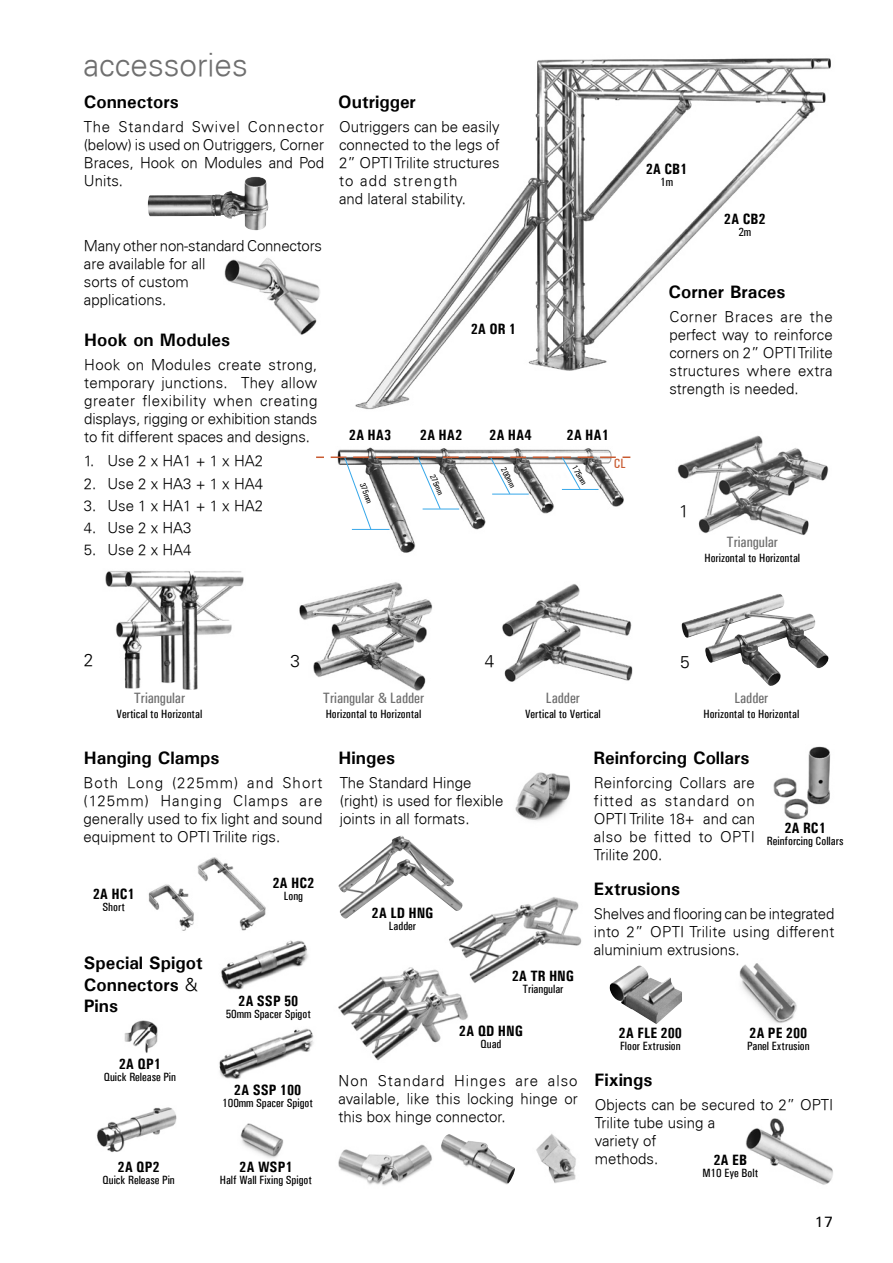
<style>
.page{position:relative;width:893px;height:1263px;background:#fff}
.page>*{position:absolute;margin:0;border:0;box-sizing:border-box;transform-origin:0 0}
.t1{font:300 31.5px "Univers";color:#6f6f6f}
.t2{font:700 18px/21.6px "Univers";color:#000}
.t3{font:300 17.25px "Univers";color:#000}
.t4{font:300 15px/18px "Univers";color:#000;text-align:justify}
.t5{font:700 condensed 15px "Univers";color:#000}
.t6{font:500 condensed 15px "Univers";color:#6f6f6f}
.t7{font:500 15px "Univers";color:#000}
.t8{font:500 condensed 13.5px "Univers";color:#c95b31}
.t9{font:500 condensed 12px "Univers";color:#000}
.t10{font:500 condensed 8.25px "Univers";color:#000}
.s1{font-weight:300}
</style>
<div class="page">
<img style="left:449px;top:897px;width:133px;height:86px">
<img style="left:338px;top:965px;width:131px;height:95px">
<img style="left:224px;top:258px;width:96px;height:77px">
<img style="left:355px;top:58px;width:476px;height:352px">
<img style="left:105px;top:571px;width:139px;height:119px">
<img style="left:515px;top:772px;width:55px;height:49px">
<img style="left:739px;top:963px;width:58px;height:61px">
<img style="left:148px;top:177px;width:120px;height:53px">
<img style="left:299px;top:582px;width:134px;height:109px">
<img style="left:677px;top:435px;width:152px;height:100px">
<img style="left:502px;top:584px;width:131px;height:98px">
<img style="left:337px;top:447px;width:275px;height:106px">
<img style="left:148px;top:857px;width:118px;height:74px">
<img style="left:681px;top:594px;width:147px;height:92px">
<svg style="left:316px;top:456px;width:314px;height:74px"></svg>
<img style="left:746px;top:1118px;width:87px;height:67px">
<img style="left:219px;top:1028px;width:95px;height:51px">
<img style="left:221px;top:940px;width:87px;height:50px">
<img style="left:773px;top:746px;width:58px;height:74px">
<img style="left:96px;top:1107px;width:81px;height:45px">
<img style="left:124px;top:1020px;width:34px;height:33px">
<img style="left:441px;top:1134px;width:74px;height:51px">
<img style="left:338px;top:1144px;width:94px;height:42px">
<img style="left:609px;top:965px;width:73px;height:59px">
<img style="left:240px;top:1123px;width:44px;height:35px">
<img style="left:536px;top:1134px;width:40px;height:49px">
<img style="left:338px;top:835px;width:125px;height:84px">
<h1 class="t1" style="left:83px;top:46px;width:166px">accessories</h1>
<p class="t2" style="left:84px;top:90px;width:96px">Connectors</p>
<p class="t2" style="left:338px;top:90px;width:79px">Outrigger</p>
<p class="t4" style="left:84px;top:117px;width:242px">The Standard Swivel Connector (below) is used on Outriggers, Corner Braces, Hook on Modules and Pod Units.</p>
<p class="t4" style="left:84px;top:236px;width:240px;text-align:left">Many other non-standard Connectors are available for all<br>sorts of custom<br>applications.</p>
<p class="t2" style="left:84px;top:328px;width:147px">Hook on Modules</p>
<p class="t4" style="left:84px;top:356px;width:235px">Hook on Modules create strong, temporary junctions. They allow greater flexibility when creating displays, rigging or exhibition stands to fit different spaces and designs.</p>
<p class="t4" style="left:84px;top:452px;width:181px">1. Use 2 x HA1 + 1 x HA2</p>
<p class="t4" style="left:84px;top:474px;width:181px">2. Use 2 x HA3 + 1 x HA4</p>
<p class="t4" style="left:84px;top:496px;width:181px">3. Use 1 x HA1 + 1 x HA2</p>
<p class="t4" style="left:84px;top:519px;width:109px">4. Use 2 x HA3</p>
<p class="t4" style="left:84px;top:541px;width:109px">5. Use 2 x HA4</p>
<p class="t4" style="left:339px;top:117px;width:162px;text-align:left">Outriggers can be easily connected to the legs of<br>2” OPTI Trilite structures to add strength<br>and lateral stability.</p>
<p class="t5" style="left:471px;top:320px;width:47px">2A OR 1</p>
<p class="t5" style="left:349px;top:425px;width:44px">2A HA3</p>
<p class="t5" style="left:420px;top:425px;width:44px">2A HA2</p>
<p class="t5" style="left:489px;top:425px;width:44px">2A HA4</p>
<p class="t5" style="left:566px;top:425px;width:44px">2A HA1</p>
<p class="t10" style="left:367px;top:481px;width:23px;rotate:70deg">375mm</p>
<p class="t10" style="left:437px;top:473px;width:23px;rotate:65deg">275mm</p>
<p class="t10" style="left:507px;top:466px;width:23px;rotate:62deg">200mm</p>
<p class="t10" style="left:578px;top:463px;width:23px;rotate:60deg">175mm</p>
<p class="t8" style="left:614px;top:455px;width:13px">CL</p>
<p class="t5" style="left:646px;top:160px;width:43px">2A CB1</p>
<p class="t9" style="left:660px;top:175px;width:14px">1m</p>
<p class="t5" style="left:724px;top:210px;width:43px">2A CB2</p>
<p class="t9" style="left:738px;top:225px;width:14px">2m</p>
<p class="t2" style="left:669px;top:280px;width:118px">Corner Braces</p>
<p class="t4" style="left:669px;top:307px;width:165px">Corner Braces are the perfect way to reinforce corners on 2” OPTI Trilite structures where extra strength is needed.</p>
<p class="t3" style="left:679px;top:500px;width:11px">1</p>
<p class="t6" style="left:726px;top:533px;width:53px">Triangular</p>
<p class="t9" style="left:704px;top:551px;width:97px">Horizontal to Horizontal</p>
<p class="t3" style="left:84px;top:649px;width:11px">2</p>
<p class="t3" style="left:291px;top:650px;width:11px">3</p>
<p class="t3" style="left:485px;top:650px;width:11px">4</p>
<p class="t3" style="left:680px;top:651px;width:11px">5</p>
<p class="t6" style="left:134px;top:689px;width:53px">Triangular</p>
<p class="t9" style="left:117px;top:707px;width:87px">Vertical to Horizontal</p>
<p class="t6" style="left:323px;top:689px;width:103px">Triangular &amp; Ladder</p>
<p class="t9" style="left:326px;top:707px;width:97px">Horizontal to Horizontal</p>
<p class="t6" style="left:546px;top:689px;width:36px">Ladder</p>
<p class="t9" style="left:525px;top:707px;width:77px">Vertical to Vertical</p>
<p class="t6" style="left:734px;top:689px;width:36px">Ladder</p>
<p class="t9" style="left:704px;top:707px;width:97px">Horizontal to Horizontal</p>
<p class="t2" style="left:84px;top:746px;width:137px">Hanging Clamps</p>
<p class="t2" style="left:593px;top:746px;width:158px">Reinforcing Collars</p>
<p class="t2" style="left:339px;top:746px;width:58px">Hinges</p>
<p class="t4" style="left:84px;top:774px;width:240px">Both Long (225mm) and Short (125mm) Hanging Clamps are generally used to fix light and sound equipment to OPTI Trilite rigs.</p>
<p class="t4" style="left:340px;top:774px;width:165px;text-align:left">The Standard Hinge (right) is used for flexible joints in all formats.</p>
<p class="t4" style="left:594px;top:774px;width:163px">Reinforcing Collars are fitted as standard on OPTI Trilite 18+ and can also be fitted to OPTI Trilite 200.</p>
<p class="t5" style="left:784px;top:819px;width:43px">2A RC1</p>
<p class="t9" style="left:767px;top:834px;width:78px">Reinforcing Collars</p>
<p class="t5" style="left:93px;top:885px;width:44px">2A HC1</p>
<p class="t9" style="left:103px;top:900px;width:24px">Short</p>
<p class="t2" style="left:84px;top:952px;width:120px">Special Spigot<br>Connectors <span class="s1">&amp;<br></span>Pins</p>
<p class="t5" style="left:272px;top:874px;width:44px">2A HC2</p>
<p class="t9" style="left:284px;top:889px;width:21px">Long</p>
<p class="t5" style="left:238px;top:992px;width:62px">2A SSP 50</p>
<p class="t9" style="left:226px;top:1007px;width:87px">50mm Spacer Spigot</p>
<p class="t5" style="left:372px;top:903px;width:63px">2A LD HNG</p>
<p class="t9" style="left:389px;top:918px;width:29px">Ladder</p>
<p class="t5" style="left:512px;top:967px;width:64px">2A TR HNG</p>
<p class="t9" style="left:522px;top:982px;width:43px">Triangular</p>
<p class="t5" style="left:459px;top:1022px;width:66px">2A QD HNG</p>
<p class="t9" style="left:481px;top:1037px;width:22px">Quad</p>
<p class="t2" style="left:594px;top:878px;width:88px">Extrusions</p>
<p class="t4" style="left:594px;top:905px;width:242px">Shelves and flooring can be integrated into 2” OPTI Trilite using different aluminium extrusions.</p>
<p class="t5" style="left:619px;top:1024px;width:65px">2A FLE 200</p>
<p class="t9" style="left:620px;top:1039px;width:62px">Floor Extrusion</p>
<p class="t5" style="left:749px;top:1024px;width:60px">2A PE 200</p>
<p class="t9" style="left:747px;top:1039px;width:64px">Panel Extrusion</p>
<p class="t5" style="left:119px;top:1055px;width:44px">2A QP1</p>
<p class="t9" style="left:104px;top:1070px;width:74px">Quick Release Pin</p>
<p class="t2" style="left:594px;top:1068px;width:60px">Fixings</p>
<p class="t4" style="left:339px;top:1072px;width:241px">Non Standard Hinges are also available, like this locking hinge or this box hinge connector.</p>
<p class="t5" style="left:234px;top:1080px;width:69px">2A SSP 100</p>
<p class="t9" style="left:222px;top:1095px;width:92px">100mm Spacer Spigot</p>
<p class="t4" style="left:595px;top:1095px;width:240px;text-align:left">Objects can be secured to 2” OPTI<br>Trilite tube using a<br>variety of<br>methods.</p>
<p class="t5" style="left:713px;top:1150px;width:35px">2A EB</p>
<p class="t9" style="left:702px;top:1165px;width:57px">M10 Eye Bolt</p>
<p class="t5" style="left:118px;top:1158px;width:44px">2A QP2</p>
<p class="t9" style="left:103px;top:1173px;width:74px">Quick Release Pin</p>
<p class="t5" style="left:239px;top:1158px;width:55px">2A WSP1</p>
<p class="t9" style="left:220px;top:1173px;width:94px">Half Wall Fixing Spigot</p>
<p class="t7" style="left:814px;top:1212px;width:20px">17</p>
</div>
